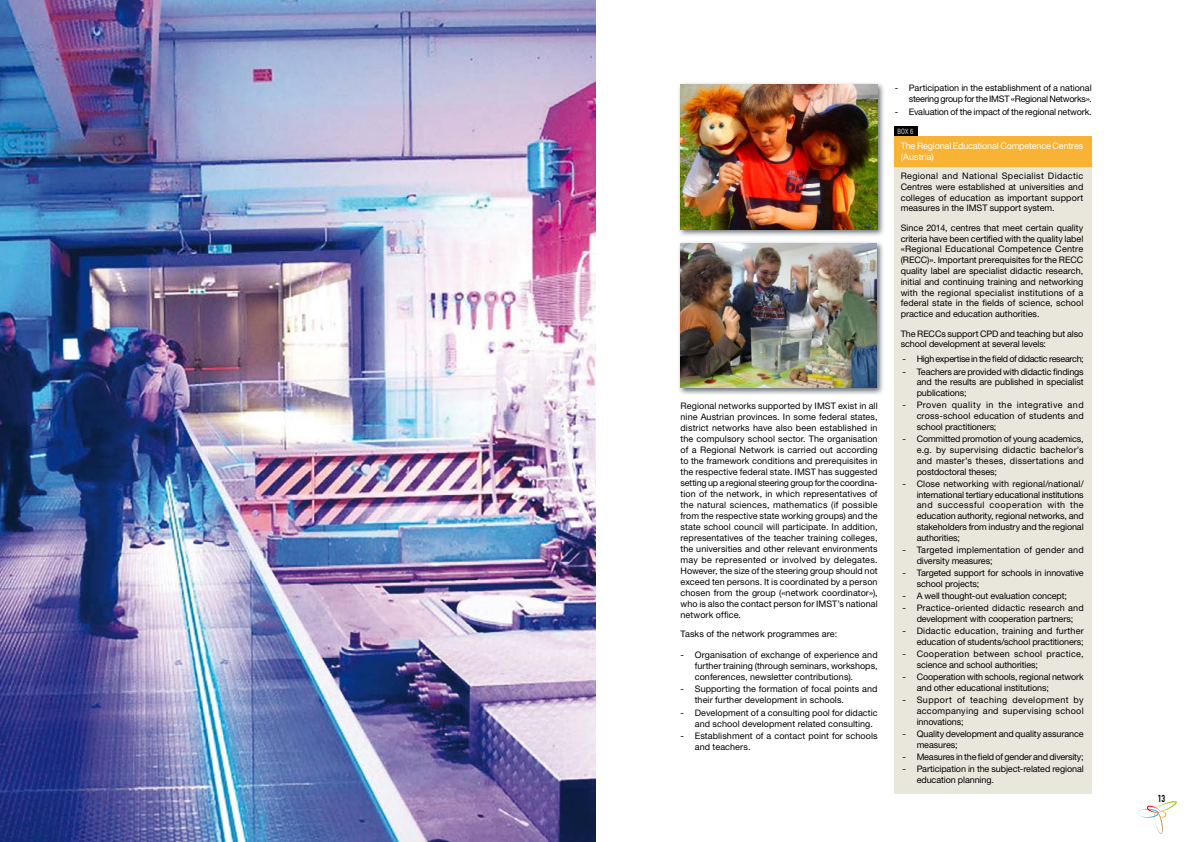
<style>
.page{position:relative;width:1191px;height:842px;background:#fff}
.page>*{position:absolute;margin:0;border:0;box-sizing:border-box;transform-origin:0 0}
.t1{font:10px "DIN Engschrift Std";color:#000}
.t2{font:9px/10.8px "Helvetica Neue LT Std";letter-spacing:-.005em;color:#000;text-align:justify}
.t3{font:9px/10.8px "Helvetica Neue LT Std";letter-spacing:.025em;color:#000}
.t4{font:9px/10.8px "Helvetica Neue LT Std";letter-spacing:.015em;color:#000}
.t5{font:9px/11px "Helvetica Neue LT Std";letter-spacing:-.015em;color:#fff}
.t6{font:9px "Helvetica Neue LT Std";letter-spacing:-.035em;color:#000}
.t7{font:9px "Helvetica Neue LT Std";letter-spacing:-.025em;color:#000}
.t8{font:300 condensed 7px "Swiss 721 BT";color:#fff}
</style>
<div class="page">
<svg style="left:1137px;top:801px;width:39px;height:33px"></svg>
<div style="left:894px;top:126px;width:24px;height:15px;background:#000"></div>
<div style="left:894px;top:136px;width:197px;height:32px;background:#f8b334"></div>
<div style="left:894px;top:167px;width:197px;height:53px;background:#e9e6dc"></div>
<div style="left:894px;top:219px;width:197px;height:106px;background:#e9e6dc"></div>
<div style="left:894px;top:324px;width:197px;height:32px;background:#e9e6dc"></div>
<div style="left:894px;top:347px;width:197px;height:26px;background:#e9e6dc"></div>
<div style="left:894px;top:360px;width:197px;height:47px;background:#e9e6dc"></div>
<div style="left:894px;top:393px;width:197px;height:48px;background:#e9e6dc"></div>
<div style="left:894px;top:427px;width:197px;height:59px;background:#e9e6dc"></div>
<div style="left:894px;top:472px;width:197px;height:80px;background:#e9e6dc"></div>
<div style="left:894px;top:538px;width:197px;height:37px;background:#e9e6dc"></div>
<div style="left:894px;top:561px;width:197px;height:37px;background:#e9e6dc"></div>
<div style="left:894px;top:596px;width:197px;height:37px;background:#e9e6dc"></div>
<div style="left:894px;top:619px;width:197px;height:37px;background:#e9e6dc"></div>
<div style="left:894px;top:642px;width:197px;height:37px;background:#e9e6dc"></div>
<div style="left:894px;top:665px;width:197px;height:37px;background:#e9e6dc"></div>
<div style="left:894px;top:688px;width:197px;height:48px;background:#e9e6dc"></div>
<div style="left:894px;top:722px;width:197px;height:37px;background:#e9e6dc"></div>
<div style="left:894px;top:757px;width:197px;height:37px;background:#e9e6dc"></div>
<div style="left:677px;top:81px;width:208px;height:156px;background:#353f48;opacity:.75"></div>
<img style="left:680px;top:84px;width:197px;height:146px">
<div style="left:677px;top:240px;width:207px;height:156px;background:#353f48;opacity:.75"></div>
<img style="left:680px;top:244px;width:196px;height:144px">
<img style="left:0;top:0;width:595px;height:842px">
<p class="t2" style="left:680px;top:400px;width:199px">Regional networks supported by IMST exist in all nine Austrian provinces. In some federal states, district networks have also been established in the compulsory school sector. The organisation of a Regional Network is carried out according to the framework conditions and prerequisites in the respective federal state. IMST has suggested setting up a regional steering group for the coordina&shy;tion of the network, in which representatives of the natural sciences, mathematics (if possible from the respective state working groups) and the state school council will participate. In addition, representatives of the teacher training colleges, the universities and other relevant environments may be represented or involved by delegates.<br>However, the size of the steering group should not exceed ten persons. It is coordinated by a person chosen from the group («network coordinator»), who is also the contact person for IMST’s national network office.</p>
<p class="t2" style="left:680px;top:628px;width:158px">Tasks of the network programmes are:</p>
<p class="t2" style="left:694px;top:649px;width:184px;text-indent:-14px">- Organisation of exchange of experience and further training (through seminars, workshops, conferences, newsletter contributions).</p>
<p class="t2" style="left:694px;top:684px;width:184px;text-indent:-14px">- Supporting the formation of focal points and their further development in schools.</p>
<p class="t2" style="left:694px;top:707px;width:184px;text-indent:-14px">- Development of a consulting pool for didactic and school development related consulting.</p>
<p class="t2" style="left:694px;top:730px;width:184px;text-indent:-14px">- Establishment of a contact point for schools and teachers.</p>
<p class="t2" style="left:894px;top:83px;width:199px;text-align:right">- Participation in the establishment of a national steering group for the IMST «Regional Networks».</p>
<p class="t2" style="left:894px;top:106px;width:198px">- Evaluation of the impact of the regional network.</p>
<p class="t5" style="left:900px;top:140px;width:184px">The Regional Educational Competence Centres (Austria)</p>
<p class="t2" style="left:900px;top:170px;width:184px">Regional and National Specialist Didactic Centres were established at universities and colleges of education as important support measures in the IMST support system.</p>
<p class="t2" style="left:900px;top:222px;width:184px">Since 2014, centres that meet certain quality criteria have been certified with the quality label «Regional Educational Competence Centre (RECC)». Important prerequisites for the RECC quality label are specialist didactic research, initial and continuing training and networking with the regional specialist institutions of a federal state in the fields of science, school practice and education authorities.</p>
<p class="t2" style="left:900px;top:328px;width:184px">The RECCs support CPD and teaching but also school development at several levels:</p>
<p class="t6" style="left:902px;top:354px;width:183px">- High expertise in the field of didactic research;</p>
<p class="t2" style="left:916px;top:366px;width:169px;text-indent:-14px">- Teachers are provided with didactic findings and the results are published in specialist publications;</p>
<p class="t2" style="left:916px;top:400px;width:169px;text-indent:-14px">- Proven quality in the integrative and cross-school education of students and school practitioners;</p>
<p class="t2" style="left:916px;top:433px;width:169px;text-indent:-14px">- Committed promotion of young academics, e.g. by supervising didactic bachelor’s and master’s theses, dissertations and postdoctoral theses;</p>
<p class="t2" style="left:916px;top:478px;width:169px;text-indent:-14px">- Close networking with regional/national/ international tertiary educational institutions and successful cooperation with the education authority, regional networks, and stakeholders from industry and the regional authorities;</p>
<p class="t4" style="left:916px;top:544px;width:168px;text-indent:-14px">- Targeted implementation of gender and diversity measures;</p>
<p class="t2" style="left:916px;top:567px;width:169px;text-indent:-14px">- Targeted support for schools in innovative school projects;</p>
<p class="t2" style="left:902px;top:590px;width:166px">- A well thought-out evaluation concept;</p>
<p class="t2" style="left:902px;top:603px;width:183px;text-align:center">- Practice-oriented didactic research and development with cooperation partners;</p>
<p class="t2" style="left:902px;top:626px;width:183px;text-align:right">- Didactic education, training and further education of students/school practitioners;</p>
<p class="t3" style="left:916px;top:649px;width:169px;text-indent:-14px">- Cooperation between school practice, science and school authorities;</p>
<p class="t2" style="left:916px;top:672px;width:168px;text-indent:-14px">- Cooperation with schools, regional network and other educational institutions;</p>
<p class="t2" style="left:916px;top:695px;width:169px;text-indent:-14px">- Support of teaching development by accompanying and supervising school innovations;</p>
<p class="t2" style="left:916px;top:728px;width:168px;text-indent:-14px">- Quality development and quality assurance measures;</p>
<p class="t7" style="left:902px;top:752px;width:183px">- Measures in the field of gender and diversity;</p>
<p class="t2" style="left:916px;top:764px;width:169px;text-indent:-14px">- Participation in the subject-related regional education planning.</p>
<p class="t8" style="left:897px;top:127px;width:17px">BOX 6</p>
<p class="t1" style="left:1157px;top:793px;width:9px">13</p>
</div>
